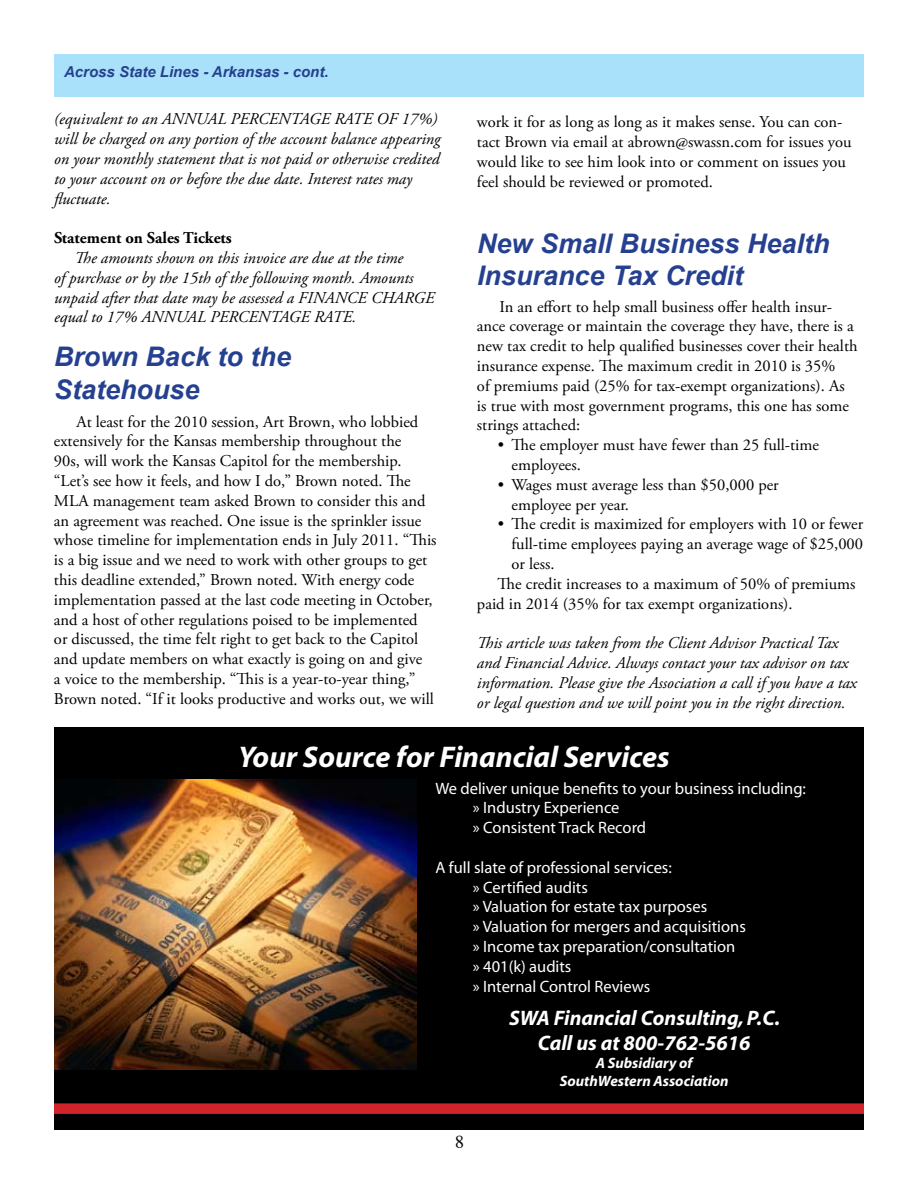
<style>
.page{position:relative;width:918px;height:1188px;background:#fff}
.page>*{position:absolute;margin:0;border:0;box-sizing:border-box;transform-origin:0 0}
.t1{font:italic 700 30px "Myriad";color:#fff}
.t2{font:italic 700 27px/32.4px "Arial";color:#25408f}
.t3{font:italic 700 21px/25.2px "Myriad";color:#fff;text-align:center}
.t4{font:18px "Times";color:#000}
.t5{font:16.5px/19.8px "Adobe Garamond Pro";color:#000}
.t6{font:italic 16.5px/19.8px "Adobe Garamond Pro";color:#000}
.t7{font:16.5px/19.8px "Myriad";color:#fff}
.t8{font:700 16.5px "Adobe Garamond Pro";color:#000}
.t9{font:italic 700 15px/18px "Myriad";color:#fff;text-align:center}
.t10{font:italic 700 15px "Arial";color:#25408f}
</style>
<div class="page">
<div style="left:54px;top:727px;width:810px;height:403px;background:#000"></div>
<div style="left:54px;top:54px;width:810px;height:42px;background:#aae1fa"></div>
<img style="left:54px;top:779px;width:363px;height:291px">
<div style="left:54px;top:1103px;width:810px;height:11px;background:#d2232a"></div>
<p class="t10" style="left:64px;top:62px;width:266px">Across State Lines - Arkansas - cont.</p>
<p class="t6" style="left:54px;top:110px;width:388px">(equivalent to an ANNUAL PERCENTAGE RATE OF 17%) will be charged on any portion of the account balance appearing on your monthly statement that is not paid or otherwise credited to your account on or before the due date. Interest rates may fluctuate.</p>
<p class="t8" style="left:54px;top:228px;width:179px">Statement on Sales Tickets</p>
<p class="t6" style="left:54px;top:248px;width:382px;text-indent:21px">The amounts shown on this invoice are due at the time<br>of purchase or by the 15th of the following month. Amounts unpaid after that date may be assessed a FINANCE CHARGE equal to 17% ANNUAL PERCENTAGE RATE.</p>
<h2 class="t2" style="left:54px;top:342px;width:239px">Brown Back to the<br>Statehouse</h2>
<p class="t5" style="left:54px;top:412px;width:384px;text-indent:23px">At least for the 2010 session, Art Brown, who lobbied extensively for the Kansas membership throughout the<br>90s, will work the Kansas Capitol for the membership. “Let’s see how it feels, and how I do,” Brown noted. The MLA management team asked Brown to consider this and an agreement was reached. One issue is the sprinkler issue whose timeline for implementation ends in July 2011. “This is a big issue and we need to work with other groups to get this deadline extended,” Brown noted. With energy code implementation passed at the last code meeting in October, and a host of other regulations poised to be implemented<br>or discussed, the time felt right to get back to the Capitol and update members on what exactly is going on and give<br>a voice to the membership. “This is a year-to-year thing,” Brown noted. “If it looks productive and works out, we will</p>
<p class="t5" style="left:477px;top:113px;width:376px">work it for as long as long as it makes sense. You can con&shy;tact Brown via email at abrown@swassn.com for issues you would like to see him look into or comment on issues you feel should be reviewed or promoted.</p>
<h2 class="t2" style="left:477px;top:228px;width:354px">New Small Business Health<br>Insurance Tax Credit</h2>
<p class="t5" style="left:477px;top:297px;width:382px;text-indent:23px">In an effort to help small business offer health insur&shy;ance coverage or maintain the coverage they have, there is a new tax credit to help qualified businesses cover their health insurance expense. The maximum credit in 2010 is 35%<br>of premiums paid (25% for tax-exempt organizations). As is true with most government programs, this one has some strings attached:</p>
<p class="t5" style="left:511px;top:436px;width:309px;text-indent:-13px">• The employer must have fewer than 25 full-time employees.</p>
<p class="t5" style="left:511px;top:475px;width:269px;text-indent:-13px">• Wages must average less than $50,000 per employee per year.</p>
<p class="t5" style="left:498px;top:515px;width:367px">• The credit is maximized for employers with 10 or fewer</p>
<p class="t5" style="left:511px;top:535px;width:353px">full-time employees paying an average wage of $25,000</p>
<p class="t5" style="left:511px;top:554px;width:45px">or less.</p>
<p class="t5" style="left:498px;top:574px;width:360px">The credit increases to a maximum of 50% of premiums</p>
<p class="t5" style="left:477px;top:594px;width:317px">paid in 2014 (35% for tax exempt organizations).</p>
<p class="t6" style="left:477px;top:634px;width:381px">This article was taken from the Client Advisor Practical Tax and Financial Advice. Always contact your tax advisor on tax information. Please give the Association a call if you have a tax or legal question and we will point you in the right direction.</p>
<h1 class="t1" style="left:239px;top:741px;width:433px">Your Source for Financial Services</h1>
<p class="t7" style="left:473px;top:779px;width:335px;text-indent:-38px">We deliver unique benefits to your business including: » Industry Experience<br>» Consistent Track Record</p>
<p class="t7" style="left:473px;top:858px;width:275px;text-indent:-38px">A full slate of professional services:<br>» Certified audits<br>» Valuation for estate tax purposes<br>» Valuation for mergers and acquisitions » Income tax preparation/consultation » 401(k) audits<br>» Internal Control Reviews</p>
<p class="t4" style="left:455px;top:1125px;width:10px">8</p>
<p class="t3" style="left:509px;top:1006px;width:273px">SWA Financial Consulting, P.C.<br>Call us at 800-762-5616</p>
<p class="t9" style="left:560px;top:1055px;width:170px">A Subsidiary of<br>SouthWestern Association</p>
</div>
